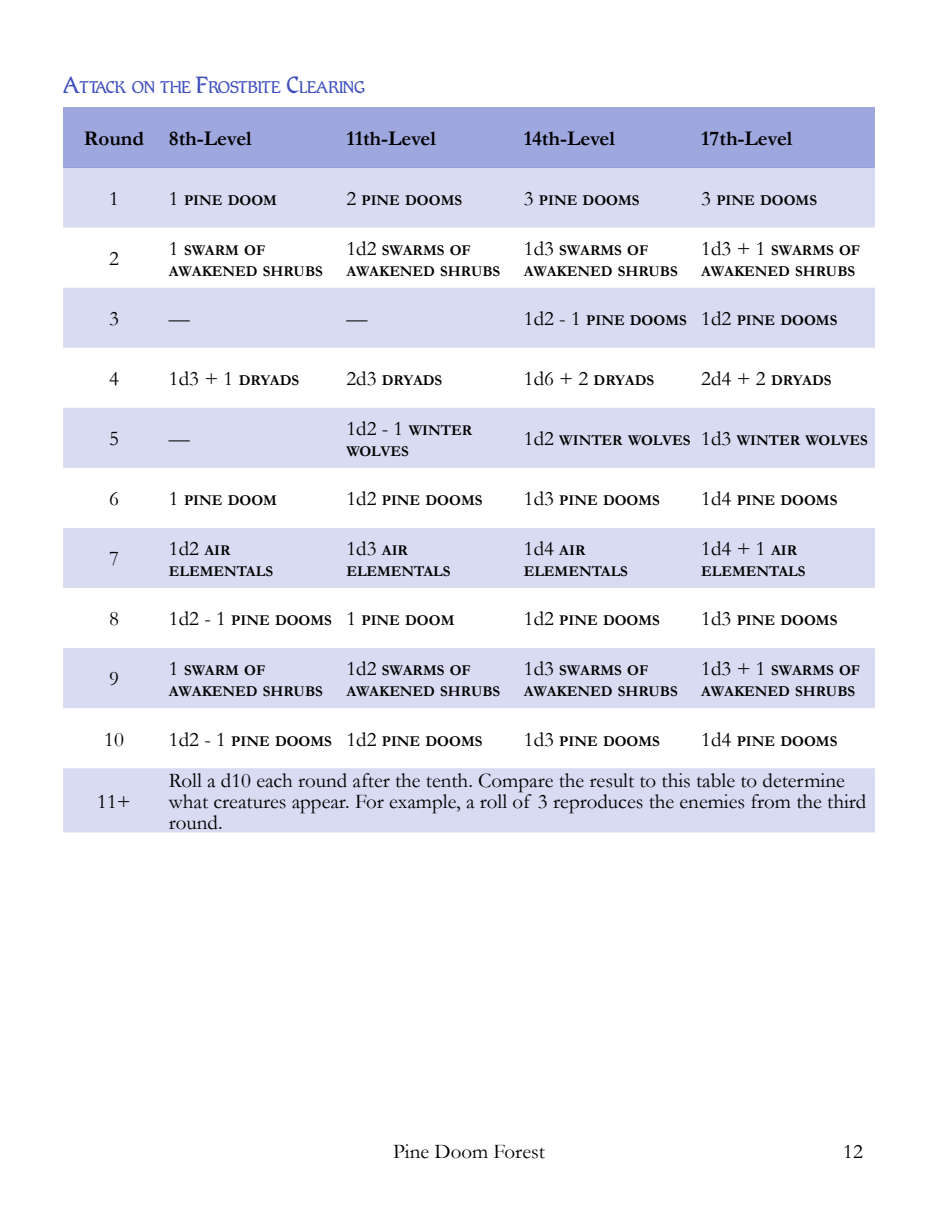
<style>
.page{position:relative;width:938px;height:1221px;background:#fff}
.page>*{position:absolute;margin:0;border:0;box-sizing:border-box;transform-origin:0 0}
.t1{font:21px/21px "Garamond";color:#000}
.t2{font:700 21px "Garamond";color:#000}
.t3{font:300 17.68px "Romic SH";color:#404fbf}
.t4{font:700 15.05px/21px "Garamond";color:#000}
.s1{font-size:24.5px}
.s2{font-weight:400;font-size:21px}
.s3{font-weight:700;font-size:15.05px}
</style>
<div class="page">
<div style="left:63px;top:107px;width:811px;height:61px;background:#9fa7df"></div>
<svg style="left:63px;top:168px;width:811px;height:664px;fill:#d8dbf2"></svg>
<p class="t3" style="left:63px;top:80px;width:303px"><span class="s1">A</span>TTACK ON THE <span class="s1">F</span>ROSTBITE <span class="s1">C</span>LEARING</p>
<h1 class="t2" style="left:84px;top:131px;width:169px">Round 8th-Level</h1>
<h1 class="t2" style="left:346px;top:131px;width:91px">11th-Level</h1>
<h1 class="t2" style="left:524px;top:131px;width:93px">14th-Level</h1>
<h1 class="t2" style="left:701px;top:131px;width:93px">17th-Level</h1>
<h1 class="t1" style="left:109px;top:190px;width:11px">1</h1>
<p class="t4" style="left:169px;top:191px;width:110px"><span class="s2">1</span> PINE DOOM</p>
<p class="t4" style="left:346px;top:191px;width:117px"><span class="s2">2</span> PINE DOOMS</p>
<p class="t4" style="left:524px;top:191px;width:117px"><span class="s2">3</span> PINE DOOMS</p>
<p class="t4" style="left:701px;top:191px;width:117px"><span class="s2">3</span> PINE DOOMS</p>
<h1 class="t1" style="left:109px;top:250px;width:11px">2</h1>
<p class="t4" style="left:169px;top:241px;width:155px"><span class="s2">1</span> SWARM OF<br>AWAKENED SHRUBS</p>
<p class="t4" style="left:346px;top:241px;width:155px"><span class="s2">1d2</span> SWARMS OF<br>AWAKENED SHRUBS</p>
<p class="t4" style="left:524px;top:241px;width:155px"><span class="s2">1d3</span> SWARMS OF<br>AWAKENED SHRUBS</p>
<p class="t4" style="left:701px;top:241px;width:160px"><span class="s2">1d3 + 1</span> SWARMS OF<br>AWAKENED SHRUBS</p>
<h1 class="t1" style="left:109px;top:310px;width:11px">3</h1>
<h1 class="t1" style="left:169px;top:310px;width:22px">—</h1>
<h1 class="t1" style="left:346px;top:310px;width:22px">—</h1>
<p class="t4" style="left:524px;top:312px;width:315px"><span class="s2">1d2 - 1</span> PINE DOOMS <span class="s2">1d2</span> PINE DOOMS</p>
<h1 class="t1" style="left:109px;top:371px;width:11px">4</h1>
<p class="t4" style="left:169px;top:372px;width:132px"><span class="s2">1d3 + 1</span> DRYADS</p>
<p class="t4" style="left:346px;top:372px;width:97px"><span class="s2">2d3</span> DRYADS</p>
<p class="t4" style="left:524px;top:372px;width:132px"><span class="s2">1d6 + 2</span> DRYADS</p>
<p class="t4" style="left:701px;top:372px;width:132px"><span class="s2">2d4 + 2</span> DRYADS</p>
<h1 class="t1" style="left:109px;top:431px;width:11px">5</h1>
<h1 class="t1" style="left:169px;top:431px;width:22px">—</h1>
<p class="t4" style="left:346px;top:421px;width:127px"><span class="s2">1d2 - 1</span> WINTER<br>WOLVES</p>
<p class="t4" style="left:524px;top:432px;width:345px"><span class="s2">1d2</span> WINTER WOLVES <span class="s2">1d3</span> WINTER WOLVES</p>
<h1 class="t1" style="left:109px;top:491px;width:11px">6</h1>
<p class="t4" style="left:169px;top:492px;width:110px"><span class="s2">1</span> PINE DOOM</p>
<p class="t4" style="left:346px;top:492px;width:137px"><span class="s2">1d2</span> PINE DOOMS</p>
<p class="t4" style="left:524px;top:492px;width:137px"><span class="s2">1d3</span> PINE DOOMS</p>
<p class="t4" style="left:701px;top:492px;width:137px"><span class="s2">1d4</span> PINE DOOMS</p>
<h1 class="t1" style="left:109px;top:551px;width:11px">7</h1>
<h1 class="t1" style="left:169px;top:540px;width:63px">1d2 <span class="s3">AIR</span></h1>
<p class="t4" style="left:169px;top:562px;width:106px">ELEMENTALS</p>
<h1 class="t1" style="left:346px;top:540px;width:63px">1d3 <span class="s3">AIR</span></h1>
<p class="t4" style="left:346px;top:562px;width:106px">ELEMENTALS</p>
<h1 class="t1" style="left:524px;top:540px;width:63px">1d4 <span class="s3">AIR</span></h1>
<p class="t4" style="left:524px;top:562px;width:106px">ELEMENTALS</p>
<h1 class="t1" style="left:701px;top:540px;width:98px">1d4 + 1 <span class="s3">AIR</span></h1>
<p class="t4" style="left:701px;top:562px;width:106px">ELEMENTALS</p>
<h1 class="t1" style="left:109px;top:611px;width:11px">8</h1>
<p class="t4" style="left:169px;top:612px;width:287px"><span class="s2">1d2 - 1</span> PINE DOOMS <span class="s2">1</span> PINE DOOM</p>
<p class="t4" style="left:524px;top:612px;width:137px"><span class="s2">1d2</span> PINE DOOMS</p>
<p class="t4" style="left:701px;top:612px;width:137px"><span class="s2">1d3</span> PINE DOOMS</p>
<h1 class="t1" style="left:109px;top:671px;width:11px">9</h1>
<p class="t4" style="left:169px;top:661px;width:155px"><span class="s2">1</span> SWARM OF<br>AWAKENED SHRUBS</p>
<p class="t4" style="left:346px;top:661px;width:155px"><span class="s2">1d2</span> SWARMS OF<br>AWAKENED SHRUBS</p>
<p class="t4" style="left:524px;top:661px;width:155px"><span class="s2">1d3</span> SWARMS OF<br>AWAKENED SHRUBS</p>
<p class="t4" style="left:701px;top:661px;width:160px"><span class="s2">1d3 + 1</span> SWARMS OF<br>AWAKENED SHRUBS</p>
<h1 class="t1" style="left:104px;top:731px;width:21px">10</h1>
<p class="t4" style="left:169px;top:732px;width:315px"><span class="s2">1d2 - 1</span> PINE DOOMS <span class="s2">1d2</span> PINE DOOMS</p>
<p class="t4" style="left:524px;top:732px;width:137px"><span class="s2">1d3</span> PINE DOOMS</p>
<p class="t4" style="left:701px;top:732px;width:137px"><span class="s2">1d4</span> PINE DOOMS</p>
<h1 class="t1" style="left:97px;top:793px;width:35px">11+</h1>
<h1 class="t1" style="left:169px;top:772px;width:699px">Roll a d10 each round after the tenth. Compare the result to this table to determine what creatures appear. For example, a roll of 3 reproduces the enemies from the third round.</h1>
<h1 class="t1" style="left:393px;top:1143px;width:153px">Pine Doom Forest</h1>
<h1 class="t1" style="left:843px;top:1143px;width:21px">12</h1>
</div>
